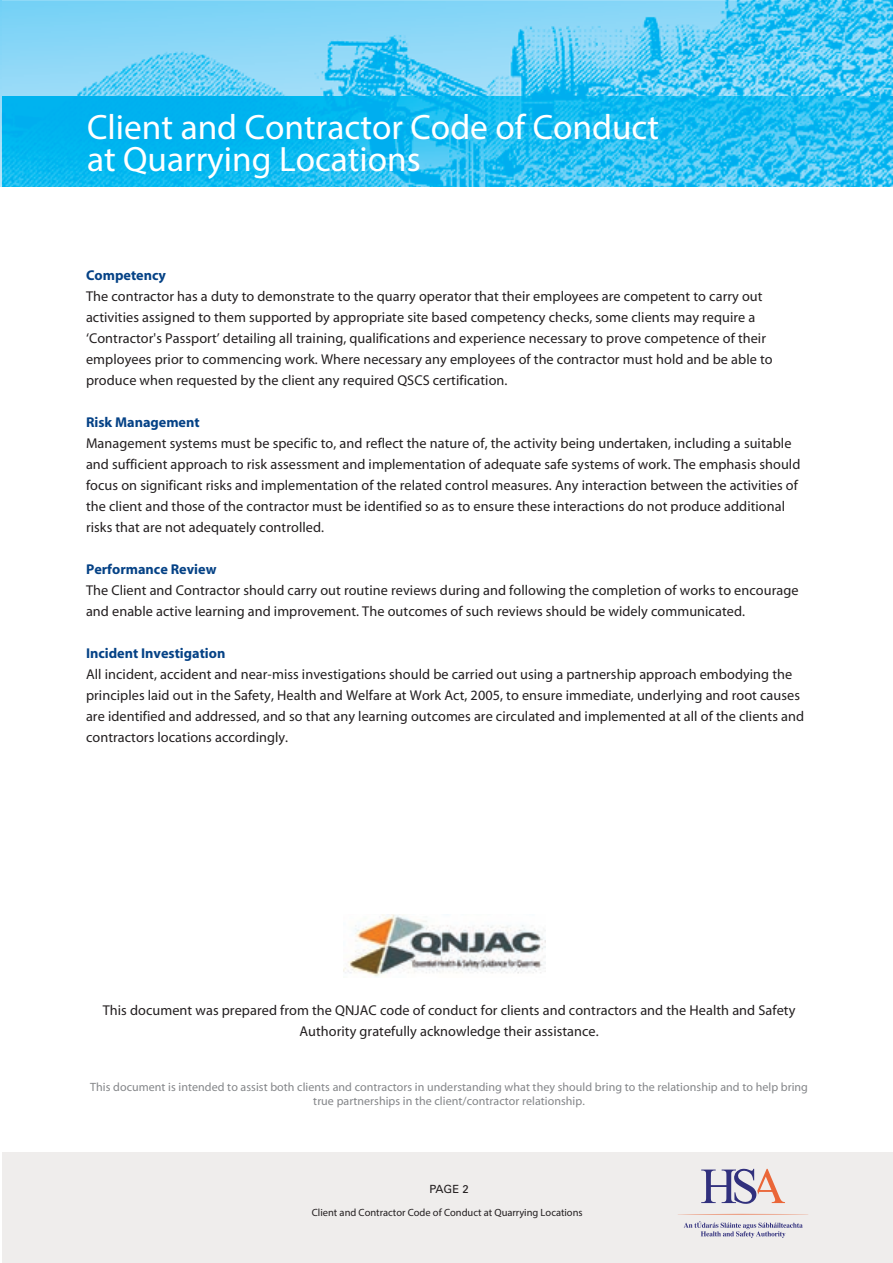
<style>
.page{position:relative;width:893px;height:1263px;background:#fff}
.page>*{position:absolute;margin:0;border:0;box-sizing:border-box;transform-origin:0 0}
.t1{font:35.4px/31.5px "Myriad Pro";color:#fff}
.t2{font:14.25px/21px "Myriad";letter-spacing:.005em;color:#231f20}
.t3{font:12px/13.5px "Myriad";letter-spacing:.005em;color:#848689;text-align:center}
.t4{font:11.25px "Univers";color:#231f20}
.t5{font:10.5px "Myriad Pro";color:#231f20}
.s1{font-weight:700;color:#054286}
</style>
<div class="page">
<div style="left:2px;top:1152px;width:891px;height:111px;background:#efedec"></div>
<img style="left:343px;top:914px;width:202px;height:63px">
<img style="left:2px;top:0;width:891px;height:97px">
<svg style="left:0;top:0;width:2px;height:187px"></svg>
<img style="left:2px;top:97px;width:891px;height:90px">
<svg style="left:678px;top:1214px;width:130px;height:1px"></svg>
<svg style="left:701px;top:1169px;width:84px;height:35px"></svg>
<svg style="left:684px;top:1221px;width:119px;height:17px"></svg>
<p class="t1" style="left:87px;top:111px;width:573px">Client and Contractor Code of Conduct at Quarrying Locations</p>
<p class="t2" style="left:86px;top:265px;width:688px"><span class="s1">Competency<br></span>The contractor has a duty to demonstrate to the quarry operator that their employees are competent to carry out activities assigned to them supported by appropriate site based competency checks, some clients may require a ‘Contractor's Passport’ detailing all training, qualifications and experience necessary to prove competence of their employees prior to commencing work. Where necessary any employees of the contractor must hold and be able to produce when requested by the client any required QSCS certification.</p>
<p class="t2" style="left:86px;top:412px;width:716px"><span class="s1">Risk Management<br></span>Management systems must be specific to, and reflect the nature of, the activity being undertaken, including a suitable and sufficient approach to risk assessment and implementation of adequate safe systems of work. The emphasis should focus on significant risks and implementation of the related control measures. Any interaction between the activities of the client and those of the contractor must be identified so as to ensure these interactions do not produce additional risks that are not adequately controlled.</p>
<p class="t2" style="left:86px;top:559px;width:714px"><span class="s1">Performance Review<br></span>The Client and Contractor should carry out routine reviews during and following the completion of works to encourage and enable active learning and improvement. The outcomes of such reviews should be widely communicated.</p>
<p class="t2" style="left:86px;top:643px;width:719px"><span class="s1">Incident Investigation<br></span>All incident, accident and near-miss investigations should be carried out using a partnership approach embodying the principles laid out in the Safety, Health and Welfare at Work Act, 2005, to ensure immediate, underlying and root causes are identified and addressed, and so that any learning outcomes are circulated and implemented at all of the clients and contractors locations accordingly.</p>
<p class="t2" style="left:103px;top:1000px;width:694px;text-align:center">This document was prepared from the QNJAC code of conduct for clients and contractors and the Health and Safety<br>Authority gratefully acknowledge their assistance.</p>
<p class="t3" style="left:90px;top:1081px;width:719px">This document is intended to assist both clients and contractors in understanding what they should bring to the relationship and to help bring true partnerships in the client/contractor relationship.</p>
<p class="t4" style="left:429px;top:1182px;width:41px">PAGE 2</p>
<p class="t5" style="left:312px;top:1206px;width:272px">Client and Contractor Code of Conduct at Quarrying Locations</p>
</div>
